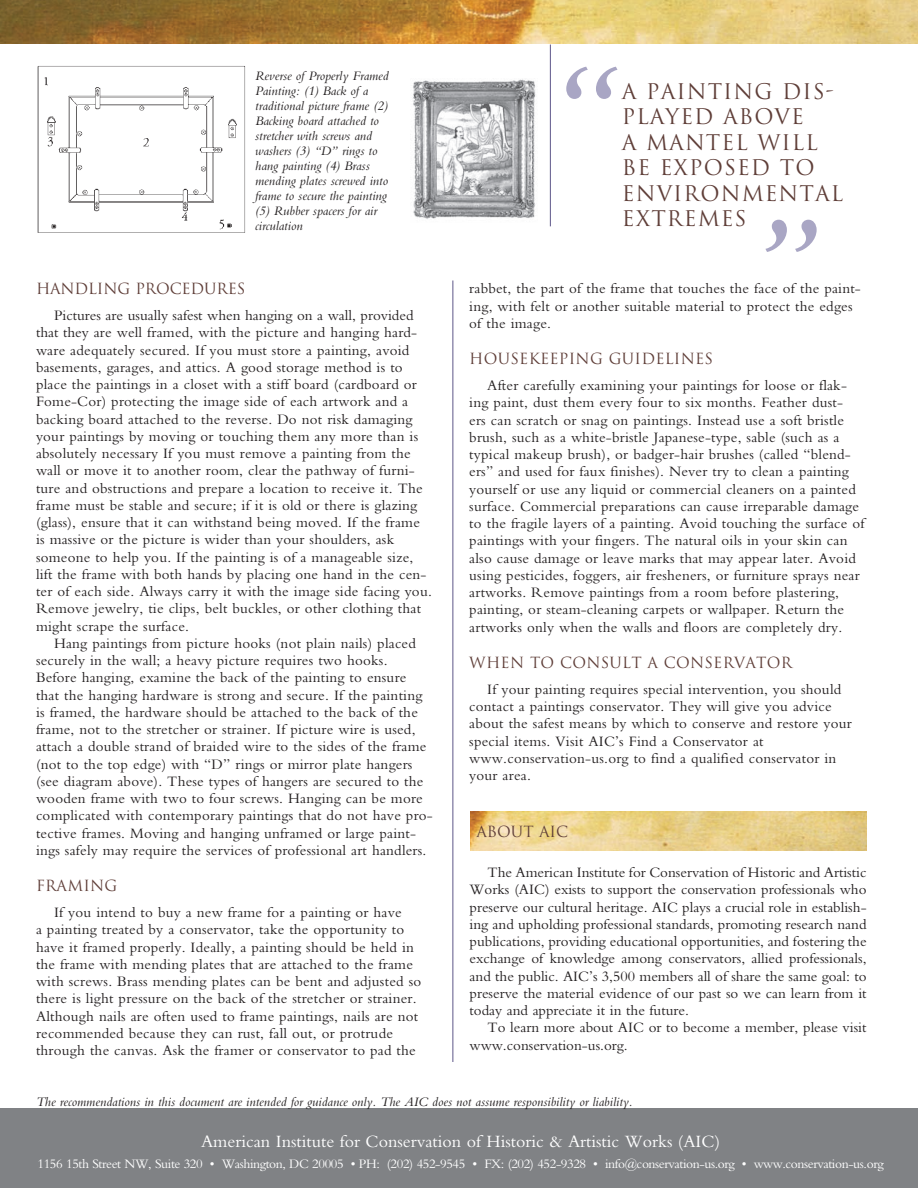
<style>
.page{position:relative;width:918px;height:1188px;background:#fff}
.page>*{position:absolute;margin:0;border:0;box-sizing:border-box;transform-origin:0 0}
.t1{font:italic 700 108px "Bembo";color:#a9a6c4}
.t2{font:21px/25.5px "Trajan";letter-spacing:.05em;color:#5f3e38}
.t3{font:18px "Bembo";color:#fff}
.t4{font:15px/17.2px "Bembo";letter-spacing:.015em;color:#231f20}
.t5{font:15px "Trajan";letter-spacing:.015em;color:#5f3e38}
.t6{font:15px "Trajan";letter-spacing:-.01em;color:#5f3e38}
.t7{font:italic 13.5px/15px "Bembo";color:#231f20}
.t8{font:13.5px "Bembo";letter-spacing:-.03em;color:#fff}
</style>
<div class="page">
<div style="left:0;top:1109px;width:918px;height:79px;background:#808285"></div>
<img style="left:412px;top:79px;width:124px;height:140px">
<img style="left:0;top:0;width:918px;height:43px">
<hr style="left:550px;top:45px;width:1px;height:181px;background:#6f6996">
<img style="left:37px;top:66px;width:209px;height:167px">
<hr style="left:452px;top:280px;width:1px;height:782px;background:#6f6996">
<img style="left:471px;top:812px;width:396px;height:38px">
<p class="t7" style="left:255px;top:68px;width:135px">Reverse of Properly Framed<br>Painting: (1) Back of a traditional picture frame (2)<br>Backing board attached to stretcher with screws and washers (3) “D” rings to hang painting (4) Brass mending plates screwed into frame to secure the painting (5) Rubber spacers for air circulation</p>
<p class="t6" style="left:36px;top:279px;width:211px">HANDLING PROCEDURES</p>
<p class="t4" style="left:36px;top:307px;width:397px;text-indent:18px">Pictures are usually safest when hanging on a wall, provided that they are well framed, with the picture and hanging hard&shy;ware adequately secured. If you must store a painting, avoid basements, garages, and attics. A good storage method is to place the paintings in a closet with a stiff board (cardboard or Fome-Cor) protecting the image side of each artwork and a backing board attached to the reverse. Do not risk damaging your paintings by moving or touching them any more than is absolutely necessary If you must remove a painting from the wall or move it to another room, clear the pathway of furni&shy;ture and obstructions and prepare a location to receive it. The frame must be stable and secure; if it is old or there is glazing (glass), ensure that it can withstand being moved. If the frame is massive or the picture is wider than your shoulders, ask someone to help you. If the painting is of a manageable size, lift the frame with both hands by placing one hand in the cen&shy;ter of each side. Always carry it with the image side facing you.<br>Remove jewelry, tie clips, belt buckles, or other clothing that might scrape the surface.</p>
<p class="t4" style="left:36px;top:634px;width:398px;text-indent:18px">Hang paintings from picture hooks (not plain nails) placed securely in the wall; a heavy picture requires two hooks.<br>Before hanging, examine the back of the painting to ensure that the hanging hardware is strong and secure. If the painting is framed, the hardware should be attached to the back of the frame, not to the stretcher or strainer. If picture wire is used, attach a double strand of braided wire to the sides of the frame (not to the top edge) with “D” rings or mirror plate hangers (see diagram above). These types of hangers are secured to the wooden frame with two to four screws. Hanging can be more complicated with contemporary paintings that do not have pro&shy;tective frames. Moving and hanging unframed or large paint&shy;ings safely may require the services of professional art handlers.</p>
<p class="t5" style="left:36px;top:876px;width:83px">FRAMING</p>
<p class="t4" style="left:36px;top:904px;width:387px;text-indent:18px">If you intend to buy a new frame for a painting or have<br>a painting treated by a conservator, take the opportunity to have it framed properly. Ideally, a painting should be held in the frame with mending plates that are attached to the frame with screws. Brass mending plates can be bent and adjusted so there is light pressure on the back of the stretcher or strainer.<br>Although nails are often used to frame paintings, nails are not recommended because they can rust, fall out, or protrude through the canvas. Ask the framer or conservator to pad the</p>
<h1 class="t1" style="left:549px;top:42px;width:67px">“</h1>
<h2 class="t2" style="left:622px;top:78px;width:223px">A PAINTING DIS-<br>PLAYED ABOVE<br>A MANTEL WILL<br>BE EXPOSED TO<br>ENVIRONMENTAL<br>EXTREMES</h2>
<h1 class="t1" style="left:753px;top:195px;width:67px">”</h1>
<p class="t4" style="left:469px;top:280px;width:393px">rabbet, the part of the frame that touches the face of the paint&shy;ing, with felt or another suitable material to protect the edges of the image.</p>
<p class="t5" style="left:469px;top:350px;width:245px">HOUSEKEEPING GUIDELINES</p>
<p class="t4" style="left:469px;top:377px;width:397px;text-indent:18px">After carefully examining your paintings for loose or flak&shy;ing paint, dust them every four to six months. Feather dust-<br>ers can scratch or snag on paintings. Instead use a soft bristle brush, such as a white-bristle Japanese-type, sable (such as a typical makeup brush), or badger-hair brushes (called “blend&shy;ers” and used for faux finishes). Never try to clean a painting yourself or use any liquid or commercial cleaners on a painted surface. Commercial preparations can cause irreparable damage to the fragile layers of a painting. Avoid touching the surface of paintings with your fingers. The natural oils in your skin can also cause damage or leave marks that may appear later. Avoid using pesticides, foggers, air fresheners, or furniture sprays near artworks. Remove paintings from a room before plastering, painting, or steam-cleaning carpets or wallpaper. Return the artworks only when the walls and floors are completely dry.</p>
<p class="t5" style="left:469px;top:653px;width:324px">WHEN TO CONSULT A CONSERVATOR</p>
<p class="t4" style="left:469px;top:680px;width:384px;text-indent:18px">If your painting requires special intervention, you should contact a paintings conservator. They will give you advice about the safest means by which to conserve and restore your special items. Visit AIC’s Find a Conservator at www.conservation-us.org to find a qualified conservator in your area.</p>
<p class="t5" style="left:476px;top:823px;width:93px">ABOUT AIC</p>
<p class="t4" style="left:470px;top:863px;width:399px;text-align:justify;text-indent:18px">The American Institute for Conservation of Historic and Artistic Works (AIC) exists to support the conservation professionals who preserve our cultural heritage. AIC plays a crucial role in establish&shy;ing and upholding professional standards, promoting research nand publications, providing educational opportunities, and fostering the exchange of knowledge among conservators, allied professionals, and the public. AIC’s 3,500 members all of share the same goal: to preserve the material evidence of our past so we can learn from it today and appreciate it in the future.</p>
<p class="t4" style="left:470px;top:1019px;width:398px;text-indent:18px">To learn more about AIC or to become a member, please visit www.conservation-us.org.</p>
<p class="t7" style="left:36px;top:1094px;width:598px">The recommendations in this document are intended for guidance only. The AIC does not assume responsibility or liability.</p>
<p class="t3" style="left:201px;top:1130px;width:521px">American Institute for Conservation of Historic &amp; Artistic Works (AIC)</p>
<p class="t8" style="left:38px;top:1155px;width:848px">1156 15th Street NW, Suite 320 • Washington, DC 20005 • PH: (202) 452-9545 • FX: (202) 452-9328 • info@conservation-us.org • www.conservation-us.org</p>
</div>
